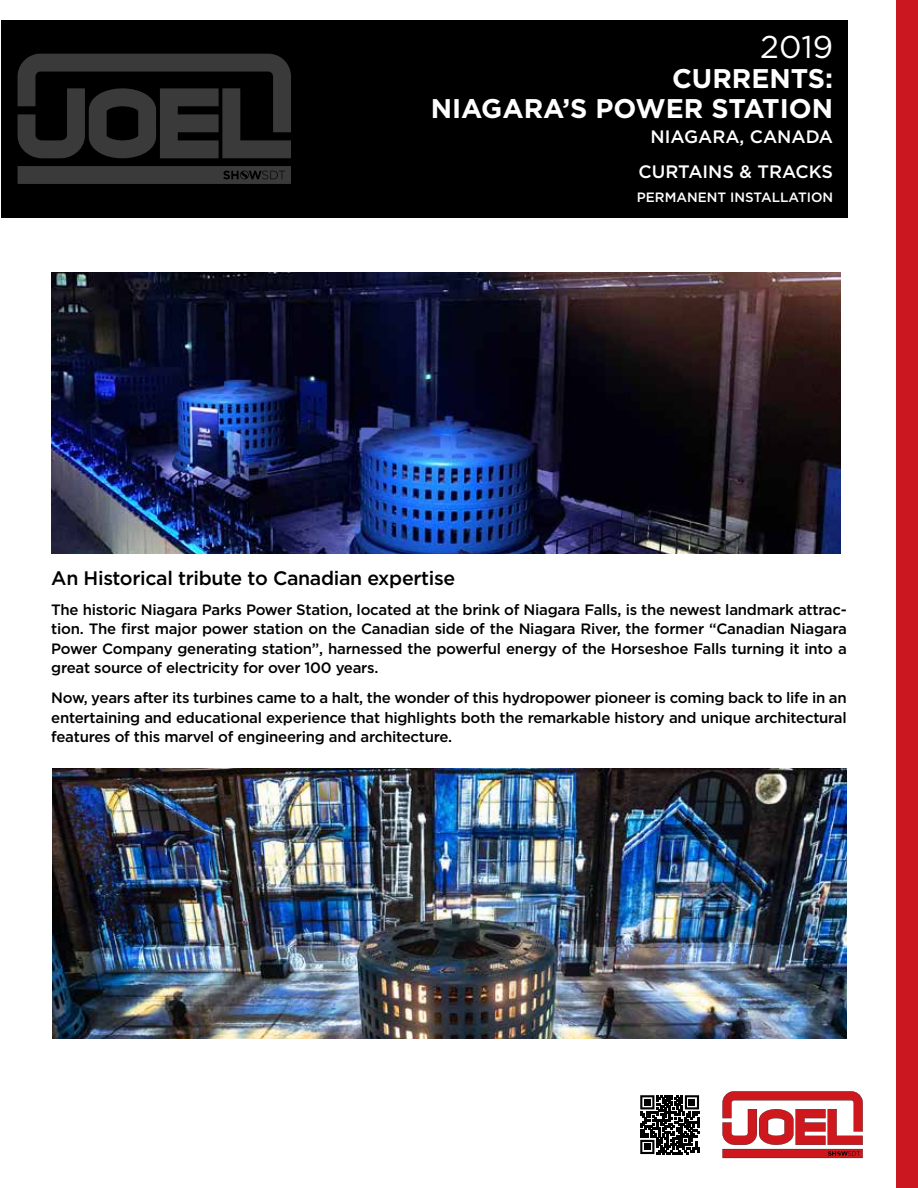
<style>
.page{position:relative;width:918px;height:1188px;background:#fff}
.page>*{position:absolute;margin:0;border:0;box-sizing:border-box;transform-origin:0 0}
.t1{font:31.5px "Gotham";color:#fff}
.t2{font:700 27px/30px "Gotham";color:#fff;text-align:right}
.t3{font:500 19.5px "Gotham";letter-spacing:-.015em;color:#000}
.t4{font:500 18px/34.3px "Gotham";color:#fff;text-align:right}
.t5{font:500 15px/19.5px "Gotham";letter-spacing:-.015em;color:#000;text-align:justify}
.t6{font:500 13.5px "Gotham";color:#fff}
</style>
<div class="page">
<div style="left:896px;top:0;width:22px;height:1188px;background:#cb1820"></div>
<div style="left:1px;top:20px;width:847px;height:197px;background:#000"></div>
<svg style="left:18px;top:54px;width:273px;height:104px"></svg>
<div style="left:18px;top:166px;width:273px;height:18px;background:#3a3a3a"></div>
<svg style="left:722px;top:1091px;width:141px;height:67px"></svg>
<svg style="left:640px;top:1095px;width:59px;height:59px"></svg>
<img style="left:52px;top:769px;width:795px;height:269px">
<img style="left:51px;top:272px;width:790px;height:281px">
<h1 class="t1" style="left:760px;top:27px;width:74px">2019</h1>
<h2 class="t2" style="left:431px;top:64px;width:404px">CURRENTS:<br>NIAGARA’S POWER STATION</h2>
<p class="t4" style="left:638px;top:120px;width:196px">NIAGARA, CANADA<br>CURTAINS &amp; TRACKS</p>
<p class="t6" style="left:637px;top:189px;width:198px">PERMANENT INSTALLATION</p>
<h3 class="t3" style="left:51px;top:565px;width:406px">An Historical tribute to Canadian expertise</h3>
<p class="t5" style="left:51px;top:600px;width:797px">The historic Niagara Parks Power Station, located at the brink of Niagara Falls, is the newest landmark attrac&shy;tion. The first major power station on the Canadian side of the Niagara River, the former “Canadian Niagara Power Company generating station”, harnessed the powerful energy of the Horseshoe Falls turning it into a great source of electricity for over 100 years.</p>
<p class="t5" style="left:51px;top:688px;width:797px">Now, years after its turbines came to a halt, the wonder of this hydropower pioneer is coming back to life in an entertaining and educational experience that highlights both the remarkable history and unique architectural features of this marvel of engineering and architecture.</p>
</div>
